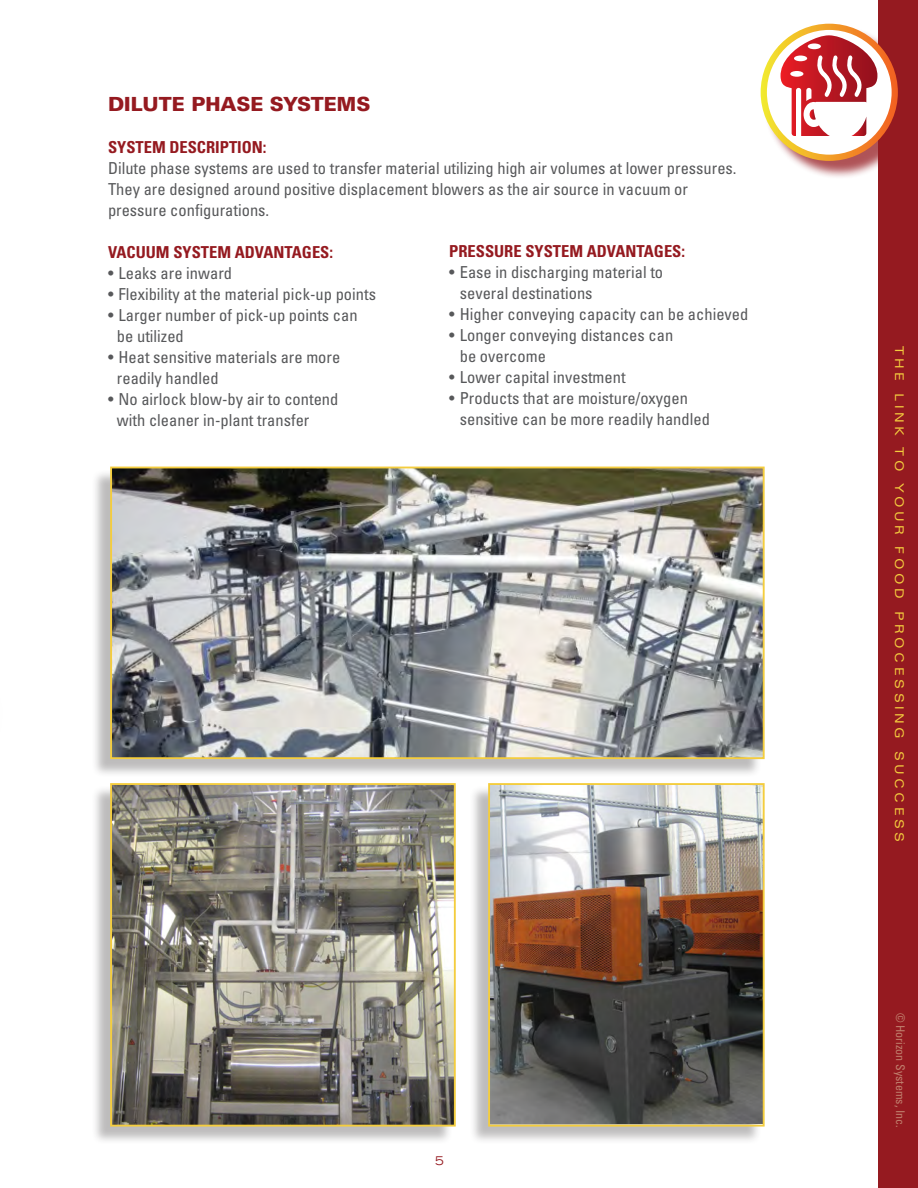
<style>
.page{position:relative;width:918px;height:1188px;background:#fff}
.page>*{position:absolute;margin:0;border:0;box-sizing:border-box;transform-origin:0 0}
.t1{font:900 19.5px "Univers";color:#951a20}
.t2{font:condensed 16.5px "Univers";color:#57585a}
.t3{font:700 condensed 16.5px "Univers";color:#951a20}
.t4{font:expanded 12px "Univers";letter-spacing:.3em;color:#f4cd3e}
.t5{font:condensed 12px "Univers";color:#c07f6d}
.t6{font:expanded 12px "Trade Gothic LH";color:#951a20}
</style>
<div class="page">
<div style="left:91px;top:469px;width:671px;height:309px;background:#231f20;opacity:.3"></div>
<img style="left:113px;top:470px;width:649px;height:286px">
<div style="left:110px;top:467px;width:655px;height:292px;border:2px solid #f4cd3e"></div>
<div style="left:91px;top:785px;width:362px;height:360px;background:#231f20;opacity:.3"></div>
<img style="left:113px;top:786px;width:340px;height:338px">
<div style="left:110px;top:783px;width:346px;height:344px;border:2px solid #f4cd3e"></div>
<div style="left:469px;top:785px;width:293px;height:360px;background:#231f20;opacity:.3"></div>
<img style="left:491px;top:786px;width:271px;height:338px">
<div style="left:488px;top:783px;width:277px;height:344px;border:2px solid #f4cd3e"></div>
<div style="left:878px;top:0;width:40px;height:1188px;background:#951a20"></div>
<div style="left:763px;top:26px;width:153px;height:153px;background:#951a20;opacity:.75"></div>
<svg style="left:761px;top:24px;width:137px;height:137px"></svg>
<p class="t1" style="left:108px;top:91px;width:264px">DILUTE PHASE SYSTEMS</p>
<p class="t3" style="left:108px;top:137px;width:160px">SYSTEM DESCRIPTION:</p>
<p class="t2" style="left:108px;top:157px;width:630px">Dilute phase systems are used to transfer material utilizing high air volumes at lower pressures.</p>
<p class="t2" style="left:108px;top:178px;width:582px">They are designed around positive displacement blowers as the air source in vacuum or</p>
<p class="t2" style="left:108px;top:199px;width:163px">pressure configurations.</p>
<p class="t3" style="left:108px;top:242px;width:227px">VACUUM SYSTEM ADVANTAGES:</p>
<p class="t2" style="left:108px;top:262px;width:126px">• Leaks are inward</p>
<p class="t2" style="left:108px;top:283px;width:269px">• Flexibility at the material pick-up points</p>
<p class="t2" style="left:108px;top:304px;width:251px">• Larger number of pick-up points can</p>
<p class="t2" style="left:117px;top:325px;width:68px">be utilized</p>
<p class="t2" style="left:108px;top:346px;width:234px">• Heat sensitive materials are more</p>
<p class="t2" style="left:117px;top:367px;width:103px">readily handled</p>
<p class="t2" style="left:108px;top:388px;width:232px">• No airlock blow-by air to contend</p>
<p class="t2" style="left:117px;top:409px;width:194px">with cleaner in-plant transfer</p>
<p class="t3" style="left:449px;top:241px;width:237px">PRESSURE SYSTEM ADVANTAGES:</p>
<p class="t2" style="left:449px;top:262px;width:215px">• Ease in discharging material to</p>
<p class="t2" style="left:460px;top:283px;width:134px">several destinations</p>
<p class="t2" style="left:449px;top:304px;width:301px">• Higher conveying capacity can be achieved</p>
<p class="t2" style="left:449px;top:325px;width:226px">• Longer conveying distances can</p>
<p class="t2" style="left:460px;top:346px;width:88px">be overcome</p>
<p class="t2" style="left:449px;top:367px;width:178px">• Lower capital investment</p>
<p class="t2" style="left:449px;top:388px;width:240px">• Products that are moisture/oxygen</p>
<p class="t2" style="left:460px;top:409px;width:252px">sensitive can be more readily handled</p>
<p class="t6" style="left:435px;top:1153px;width:10px">5</p>
<p class="t4" style="left:907px;top:346px;width:498px;rotate:90deg">THE LINK TO YOUR FOOD PROCESSING SUCCESS</p>
<p class="t5" style="left:908px;top:1012px;width:117px;rotate:90deg">© Horizon Systems, Inc.</p>
</div>
